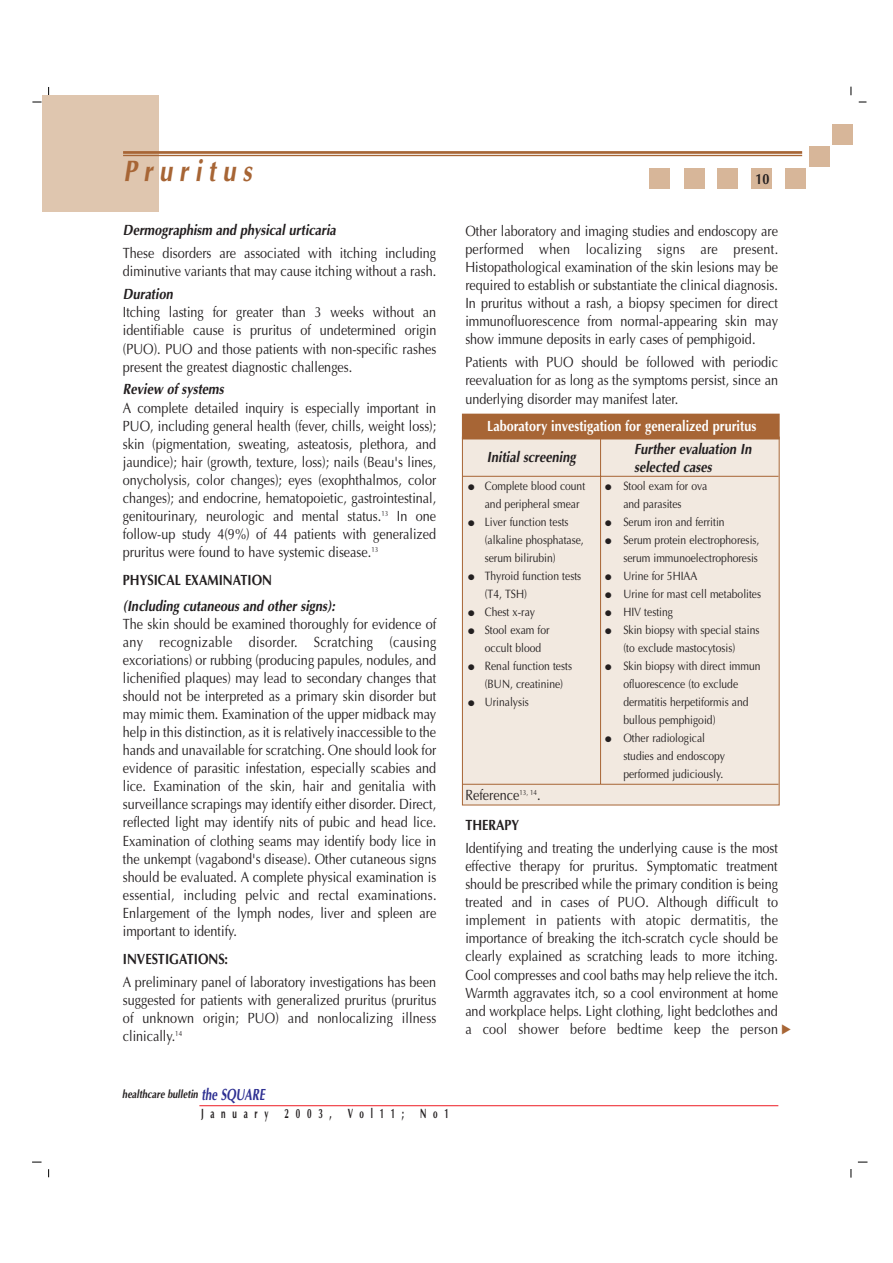
<style>
.page{position:relative;width:893px;height:1263px;background:#fff}
.page>*{position:absolute;margin:0;border:0;box-sizing:border-box;transform-origin:0 0}
.t1{font:italic 700 29.7px "Optima";letter-spacing:.28em;color:#a76535;scale:.8 1}
.t2{font:14.85px/18px "Optima";color:#231f20;text-align:justify;scale:.85 1}
.t3{font:italic 700 14.85px/18px "Optima";color:#231f20;scale:.85 1}
.t4{font:700 14.85px "Optima";color:#fff;scale:.85 1}
.t5{font:700 14.85px "Optima";color:#231f20;scale:.85 1}
.t6{font:700 13.5px "Optima";letter-spacing:.835em;color:#231f20;scale:.6 1}
.t7{font:12.15px/18px "Optima";color:#231f20;scale:.85 1}
.t8{font:italic 700 11.55px "Optima";color:#231f20;scale:.8 1}
.s1{font-size:16.2px;color:#2e3092}
.s2{font-weight:700}
</style>
<div class="page">
<div style="left:463px;top:437px;width:315px;height:368px;background:#f2e9e0"></div>
<div style="left:463px;top:414px;width:315px;height:25px;background:#a76535"></div>
<hr style="left:199px;top:1105px;width:579px;height:1px;background:#ed1c24">
<hr style="left:600px;top:437px;width:1px;height:347px;background:#a76535">
<hr style="left:462px;top:784px;width:316px;height:1px;background:#a76535">
<hr style="left:462px;top:476px;width:316px;height:1px;background:#a76535">
<div style="left:42px;top:96px;width:117px;height:116px;background:#dfc6af"></div>
<div style="left:831px;top:124px;width:21px;height:21px;background:#d7b699"></div>
<div style="left:809px;top:147px;width:20px;height:20px;background:#d7b699"></div>
<div style="left:785px;top:169px;width:20px;height:20px;background:#d7b699"></div>
<div style="left:751px;top:169px;width:20px;height:20px;background:#d7b699"></div>
<div style="left:717px;top:169px;width:21px;height:20px;background:#d7b699"></div>
<div style="left:684px;top:169px;width:20px;height:20px;background:#d7b699"></div>
<div style="left:649px;top:169px;width:20px;height:20px;background:#d7b699"></div>
<hr style="left:123px;top:151px;width:679px;height:3px;background:#a76535">
<hr style="left:123px;top:155px;width:679px;height:1px;background:#a76535">
<h1 class="t1" style="left:123px;top:159px;width:162px">Pruritus</h1>
<p class="t3" style="left:123px;top:223px;width:252px">Dermographism and physical urticaria</p>
<p class="t2" style="left:123px;top:246px;width:370px">These disorders are associated with itching including diminutive variants that may cause itching without a rash.</p>
<p class="t3" style="left:123px;top:287px;width:60px">Duration</p>
<p class="t2" style="left:123px;top:305px;width:370px">Itching lasting for greater than 3 weeks without an identifiable cause is pruritus of undetermined origin (PUO). PUO and those patients with non-specific rashes present the greatest diagnostic challenges.</p>
<p class="t3" style="left:123px;top:382px;width:120px">Review of systems</p>
<p class="t2" style="left:123px;top:400px;width:370px">A complete detailed inquiry is especially important in PUO, including general health (fever, chills, weight loss); skin (pigmentation, sweating, asteatosis, plethora, and jaundice); hair (growth, texture, loss); nails (Beau's lines, onycholysis, color changes); eyes (exophthalmos, color changes); and endocrine, hematopoietic, gastrointestinal, genitourinary, neurologic and mental status.<sup>13</sup> In one follow-up study 4(9%) of 44 patients with generalized pruritus were found to have systemic disease.<sup>13</sup></p>
<p class="t5" style="left:123px;top:574px;width:177px">PHYSICAL EXAMINATION</p>
<p class="t3" style="left:123px;top:598px;width:251px">(Including cutaneous and other signs):</p>
<p class="t2" style="left:123px;top:616px;width:370px">The skin should be examined thoroughly for evidence of any recognizable disorder. Scratching (causing excoriations) or rubbing (producing papules, nodules, and lichenified plaques) may lead to secondary changes that should not be interpreted as a primary skin disorder but may mimic them. Examination of the upper midback may help in this distinction, as it is relatively inaccessible to the hands and unavailable for scratching. One should look for evidence of parasitic infestation, especially scabies and lice. Examination of the skin, hair and genitalia with surveillance scrapings may identify either disorder. Direct, reflected light may identify nits of pubic and head lice.<br>Examination of clothing seams may identify body lice in the unkempt (vagabond's disease). Other cutaneous signs should be evaluated. A complete physical examination is essential, including pelvic and rectal examinations.<br>Enlargement of the lymph nodes, liver and spleen are important to identify.</p>
<p class="t5" style="left:123px;top:952px;width:125px">INVESTIGATIONS:</p>
<p class="t2" style="left:123px;top:974px;width:370px">A preliminary panel of laboratory investigations has been suggested for patients with generalized pruritus (pruritus of unknown origin; PUO) and nonlocalizing illness clinically.<sup>14</sup></p>
<p class="t8" style="left:122px;top:1090px;width:180px">healthcare bulletin <span class="s1">the SQUARE</span></p>
<p class="t6" style="left:201px;top:1108px;width:415px">January 2003, Vol11; No1</p>
<p class="t5" style="left:755px;top:173px;width:18px">10</p>
<p class="t2" style="left:465px;top:223px;width:369px">Other laboratory and imaging studies and endoscopy are performed when localizing signs are present.<br>Histopathological examination of the skin lesions may be required to establish or substantiate the clinical diagnosis.<br>In pruritus without a rash, a biopsy specimen for direct immunofluorescence from normal-appearing skin may show immune deposits in early cases of pemphigoid.</p>
<p class="t2" style="left:465px;top:355px;width:369px">Patients with PUO should be followed with periodic reevaluation for as long as the symptoms persist, since an underlying disorder may manifest later.</p>
<p class="t4" style="left:487px;top:420px;width:318px">Laboratory investigation for generalized pruritus</p>
<p class="t3" style="left:487px;top:450px;width:106px">Initial screening</p>
<p class="t3" style="left:634px;top:442px;width:139px">Further evaluation In selected cases</p>
<p class="t7" style="left:468px;top:478px;width:139px">● Complete blood count</p>
<p class="t7" style="left:605px;top:478px;width:122px">● Stool exam for ova</p>
<p class="t7" style="left:485px;top:496px;width:113px">and peripheral smear</p>
<p class="t7" style="left:623px;top:496px;width:70px">and parasites</p>
<p class="t7" style="left:468px;top:514px;width:120px">● Liver function tests</p>
<p class="t7" style="left:605px;top:514px;width:142px">● Serum iron and ferritin</p>
<p class="t7" style="left:485px;top:532px;width:118px">(alkaline phosphatase,</p>
<p class="t7" style="left:605px;top:532px;width:183px">● Serum protein electrophoresis,</p>
<p class="t7" style="left:485px;top:550px;width:85px">serum bilirubin)</p>
<p class="t7" style="left:623px;top:550px;width:160px">serum immunoelectrophoresis</p>
<p class="t7" style="left:468px;top:568px;width:135px">● Thyroid function tests</p>
<p class="t7" style="left:605px;top:568px;width:110px">● Urine for 5HIAA</p>
<p class="t7" style="left:485px;top:586px;width:51px">(T4, TSH)</p>
<p class="t7" style="left:605px;top:586px;width:185px">● Urine for mast cell metabolites</p>
<p class="t7" style="left:468px;top:604px;width:80px">● Chest x-ray</p>
<p class="t7" style="left:605px;top:604px;width:81px">● HIV testing</p>
<p class="t7" style="left:468px;top:622px;width:97px">● Stool exam for</p>
<p class="t7" style="left:605px;top:622px;width:183px">● Skin biopsy with special stains</p>
<p class="t7" style="left:485px;top:640px;width:68px">occult blood</p>
<p class="t7" style="left:623px;top:640px;width:133px">(to exclude mastocytosis)</p>
<p class="t7" style="left:468px;top:658px;width:124px">● Renal function tests</p>
<p class="t7" style="left:605px;top:658px;width:184px">● Skin biopsy with direct immun</p>
<p class="t7" style="left:485px;top:676px;width:94px">(BUN, creatinine)</p>
<p class="t7" style="left:623px;top:676px;width:137px">ofluorescence (to exclude</p>
<p class="t7" style="left:468px;top:694px;width:73px">● Urinalysis</p>
<p class="t7" style="left:623px;top:694px;width:149px">dermatitis herpetiformis and bullous pemphigoid)</p>
<p class="t7" style="left:623px;top:730px;width:121px;text-indent:-18px">● Other radiological studies and endoscopy performed judiciously.</p>
<p class="t2" style="left:465px;top:782px;width:90px;line-height:29.7px">Reference<sup>13,</sup> <sup>14</sup>.<br><span class="s2">THERAPY</span></p>
<p class="t2" style="left:465px;top:840px;width:369px">Identifying and treating the underlying cause is the most effective therapy for pruritus. Symptomatic treatment should be prescribed while the primary condition is being treated and in cases of PUO. Although difficult to implement in patients with atopic dermatitis, the importance of breaking the itch-scratch cycle should be clearly explained as scratching leads to more itching.<br>Cool compresses and cool baths may help relieve the itch.<br>Warmth aggravates itch, so a cool environment at home and workplace helps. Light clothing, light bedclothes and a cool shower before bedtime keep the person</p>
</div>
